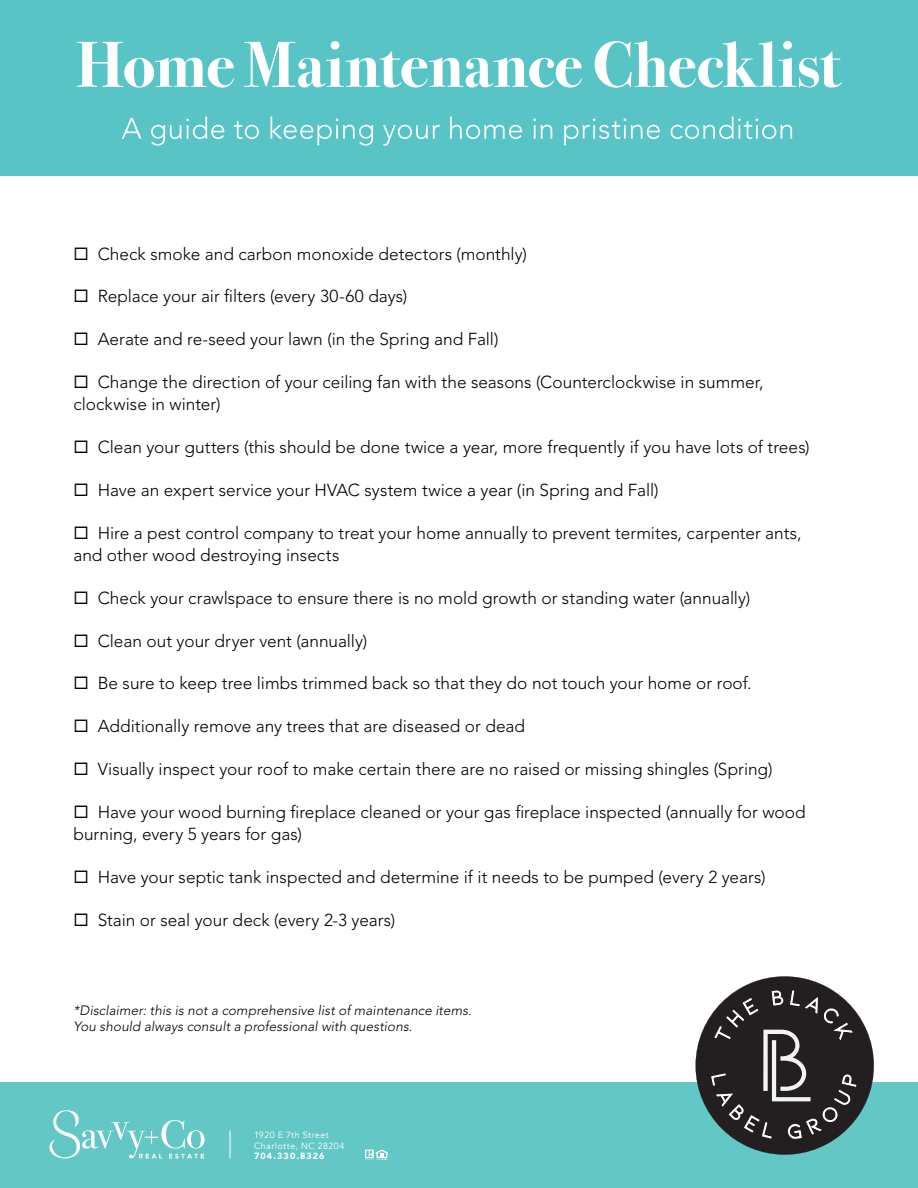
<style>
.page{position:relative;width:918px;height:1188px;background:#fff}
.page>*{position:absolute;margin:0;border:0;box-sizing:border-box;transform-origin:0 0}
.Body_Copy{font:300 17.25px/22.5px "Avenir LT Std";color:#000}
.Body_Copy-2{font:italic 300 13.5px/16.2px "Avenir LT Std";letter-spacing:.01em;color:#000}
.t1{font:9px/10.8px "Avenir";letter-spacing:.045em;color:#fff}
.t2{font:900 9px "Avenir";letter-spacing:.12em;color:#fff}
</style>
<div class="page">
<div style="left:0;top:0;width:917px;height:175px;background:#59c4c6"></div>
<svg style="left:122px;top:117px;width:670px;height:29px"></svg>
<svg style="left:77px;top:41px;width:765px;height:47px"></svg>
<div style="left:0;top:1082px;width:918px;height:106px;background:#63c7c6"></div>
<svg style="left:365px;top:1150px;width:23px;height:10px"></svg>
<svg style="left:230px;top:1131px;width:1px;height:28px"></svg>
<svg style="left:50px;top:1110px;width:155px;height:49px"></svg>
<svg style="left:696px;top:976px;width:178px;height:179px"></svg>
<p class="Body_Copy" style="left:73px;top:242px;width:455px">◻ Check smoke and carbon monoxide detectors (monthly)</p>
<p class="Body_Copy" style="left:73px;top:285px;width:335px">◻ Replace your air filters (every 30-60 days)</p>
<p class="Body_Copy" style="left:73px;top:328px;width:427px">◻ Aerate and re-seed your lawn (in the Spring and Fall)</p>
<p class="Body_Copy" style="left:73px;top:371px;width:692px">◻ Change the direction of your ceiling fan with the seasons (Counterclockwise in summer, clockwise in winter)</p>
<p class="Body_Copy" style="left:73px;top:436px;width:738px">◻ Clean your gutters (this should be done twice a year, more frequently if you have lots of trees)</p>
<p class="Body_Copy" style="left:73px;top:479px;width:587px">◻ Have an expert service your HVAC system twice a year (in Spring and Fall)</p>
<p class="Body_Copy" style="left:73px;top:521px;width:730px">◻ Hire a pest control company to treat your home annually to prevent termites, carpenter ants, and other wood destroying insects</p>
<p class="Body_Copy" style="left:73px;top:587px;width:678px">◻ Check your crawlspace to ensure there is no mold growth or standing water (annually)</p>
<p class="Body_Copy" style="left:73px;top:629px;width:295px">◻ Clean out your dryer vent (annually)</p>
<p class="Body_Copy" style="left:73px;top:672px;width:680px">◻ Be sure to keep tree limbs trimmed back so that they do not touch your home or roof.</p>
<p class="Body_Copy" style="left:73px;top:715px;width:453px">◻ Additionally remove any trees that are diseased or dead</p>
<p class="Body_Copy" style="left:73px;top:758px;width:701px">◻ Visually inspect your roof to make certain there are no raised or missing shingles (Spring)</p>
<p class="Body_Copy" style="left:73px;top:800px;width:734px">◻ Have your wood burning fireplace cleaned or your gas fireplace inspected (annually for wood burning, every 5 years for gas)</p>
<p class="Body_Copy" style="left:73px;top:866px;width:694px">◻ Have your septic tank inspected and determine if it needs to be pumped (every 2 years)</p>
<p class="Body_Copy" style="left:73px;top:908px;width:323px">◻ Stain or seal your deck (every 2-3 years)</p>
<p class="Body_Copy-2" style="left:73px;top:1002px;width:400px">*Disclaimer: this is not a comprehensive list of maintenance items.<br>You should always consult a professional with questions.</p>
<p class="t1" style="left:254px;top:1129px;width:92px">1920 E 7th Street<br>Charlotte, NC 28204</p>
<p class="t2" style="left:254px;top:1148px;width:72px">704.330.8326</p>
</div>
